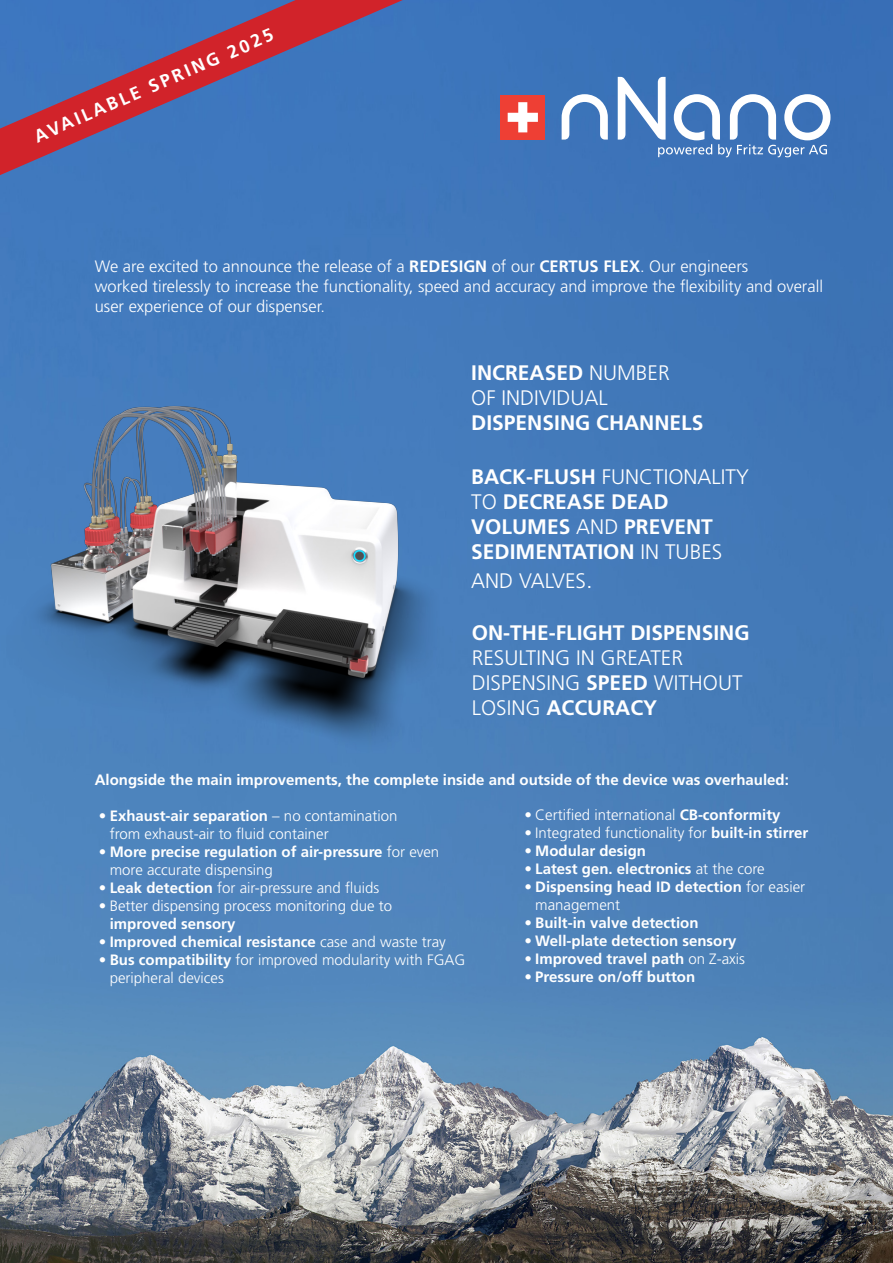
<style>
.page{position:relative;width:893px;height:1263px;background:#fff}
.page>*{position:absolute;margin:0;border:0;box-sizing:border-box;transform-origin:0 0}
.t1{font:700 21px/25.2px "Frutiger LT Std";color:#fff}
.t2{font:300 21px/25.2px "Frutiger LT Std";color:#fff}
.t3{font:700 18px "Frutiger LT Std";color:#fff}
.t4{font:300 16.5px/19.8px "Frutiger LT Std";color:#fff}
.t5{font:700 15px "Frutiger LT Std";color:#fff}
.t6{font:300 15px/18px "Frutiger LT Std";color:#fff}
.s1{font-weight:700}
.s2{font-weight:300}
.s3{font-size:24px}
</style>
<div class="page">
<img style="left:0;top:0;width:893px;height:1263px">
<img style="left:7px;top:382px;width:443px;height:405px">
<div style="left:500px;top:95px;width:45px;height:45px;background:#ee3f34"></div>
<svg style="left:508px;top:102px;width:30px;height:30px"></svg>
<svg style="left:562px;top:94px;width:46px;height:46px"></svg>
<svg style="left:618px;top:77px;width:212px;height:80px"></svg>
<svg style="left:0;top:0;width:403px;height:175px;background:#5f639b"></svg>
<p class="t3" style="left:31px;top:128px;width:260px;rotate:-24deg">AVAILABLE SPRING 2025</p>
<p class="t4" style="left:95px;top:257px;width:730px">We are excited to announce the release of a <span class="s1">REDESIGN</span> of our <span class="s1">CERTUS FLEX</span>. Our engineers<br>worked tirelessly to increase the functionality, speed and accuracy and improve the flexibility and overall user experience of our dispenser.</p>
<p class="t1" style="left:471px;top:360px;width:234px">INCREASED <span class="s2">NUMBER<br>OF INDIVIDUAL<br></span>DISPENSING CHANNELS</p>
<p class="t2" style="left:471px;top:464px;width:279px"><span class="s1">BACK-FLUSH</span> FUNCTIONALITY</p>
<p class="t1" style="left:471px;top:489px;width:199px"><span class="s2">TO</span> DECREASE DEAD</p>
<p class="t1" style="left:471px;top:514px;width:243px">VOLUMES <span class="s2">AND</span> PREVENT</p>
<p class="t1" style="left:471px;top:540px;width:253px">SEDIMENTATION <span class="s2">IN TUBES</span></p>
<p class="t2" style="left:471px;top:569px;width:123px">AND VALVES<span class="s3">.</span></p>
<p class="t1" style="left:472px;top:620px;width:279px">ON-THE-FLIGHT DISPENSING</p>
<p class="t2" style="left:472px;top:645px;width:213px">RESULTING IN GREATER</p>
<p class="t2" style="left:472px;top:670px;width:272px">DISPENSING <span class="s1">SPEED</span> WITHOUT<br>LOSING <span class="s1">ACCURACY</span></p>
<p class="t5" style="left:95px;top:771px;width:696px">Alongside the main improvements, the complete inside and outside of the device was overhauled:</p>
<p class="t5" style="left:99px;top:807px;width:300px"><span class="s2">•</span> Exhaust-air separation <span class="s2">– no contamination</span></p>
<p class="t6" style="left:110px;top:825px;width:220px">from exhaust-air to fluid container</p>
<p class="t5" style="left:99px;top:843px;width:342px"><span class="s2">•</span> More precise regulation of air-pressure <span class="s2">for even</span></p>
<p class="t6" style="left:110px;top:861px;width:165px">more accurate dispensing</p>
<p class="t6" style="left:99px;top:879px;width:282px">• <span class="s1">Leak detection</span> for air-pressure and fluids</p>
<p class="t6" style="left:110px;top:897px;width:284px;text-indent:-11px">• Better dispensing process monitoring due to <span class="s1">improved sensory</span></p>
<p class="t5" style="left:99px;top:933px;width:348px"><span class="s2">•</span> Improved chemical resistance <span class="s2">case and waste tray</span></p>
<p class="t6" style="left:99px;top:951px;width:368px">• <span class="s1">Bus compatibility</span> for improved modularity with FGAG</p>
<p class="t6" style="left:110px;top:969px;width:116px">peripheral devices</p>
<p class="t6" style="left:524px;top:806px;width:258px">• Certified international <span class="s1">CB-conformity</span></p>
<p class="t6" style="left:524px;top:824px;width:285px">• Integrated functionality for <span class="s1">built-in stirrer</span></p>
<p class="t5" style="left:524px;top:842px;width:123px"><span class="s2">•</span> Modular design</p>
<p class="t5" style="left:524px;top:860px;width:242px"><span class="s2">•</span> Latest gen. electronics <span class="s2">at the core</span></p>
<p class="t5" style="left:524px;top:878px;width:282px"><span class="s2">•</span> Dispensing head ID detection <span class="s2">for easier</span></p>
<p class="t6" style="left:535px;top:896px;width:87px">management</p>
<p class="t5" style="left:524px;top:914px;width:176px"><span class="s2">•</span> Built-in valve detection</p>
<p class="t5" style="left:524px;top:932px;width:214px"><span class="s2">•</span> Well-plate detection sensory</p>
<p class="t5" style="left:524px;top:950px;width:222px"><span class="s2">•</span> Improved travel path <span class="s2">on Z-axis</span></p>
<p class="t5" style="left:524px;top:968px;width:172px"><span class="s2">•</span> Pressure on/off button</p>
</div>
